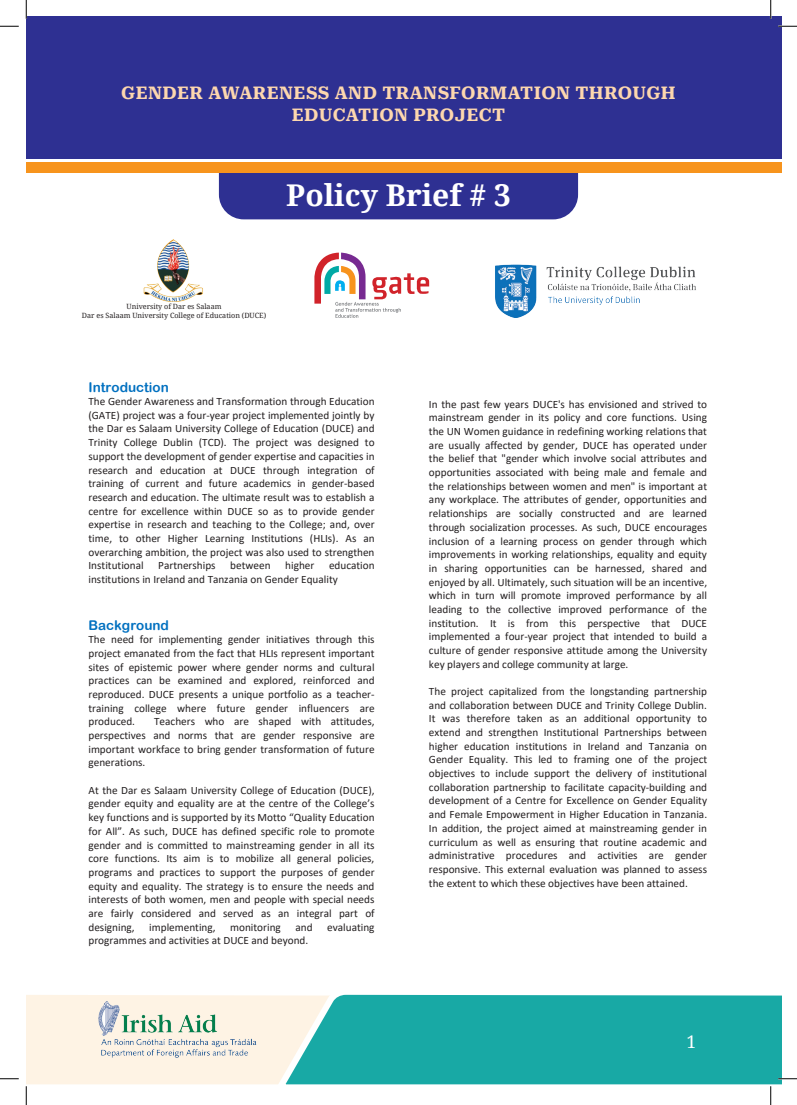
<style>
.page{position:relative;width:797px;height:1105px;background:#fff}
.page>*{position:absolute;margin:0;border:0;box-sizing:border-box;transform-origin:0 0}
.t1{font:700 30px "Droid Serif";color:#fff}
.t2{font:700 17.5px/22.5px "Roboto Serif";letter-spacing:.02em;color:#fdd7ae;text-align:center}
.t3{font:17.5px "Droid Serif";color:#fff}
.t4{font:13.5px "Arial Rounded MT Bold";color:#0070c0}
.t5{font:11.25px/13.6px "Calibri";color:#231f20;text-align:justify}
.t6{font:7.25px "Droid Serif";color:#231f20}
</style>
<div class="page">
<svg style="left:346px;top:994px;width:435px;height:95px"></svg>
<div style="left:219px;top:173px;width:359px;height:46px;background:#2e3092"></div>
<div style="left:26px;top:16px;width:755px;height:142px;background:#2e3092"></div>
<img style="left:495px;top:264px;width:201px;height:54px">
<svg style="left:314px;top:253px;width:115px;height:65px"></svg>
<img style="left:143px;top:239px;width:60px;height:63px">
<div style="left:26px;top:162px;width:755px;height:11px;background:#f7941d"></div>
<svg style="left:0;top:25px;width:19px;height:2px"></svg>
<svg style="left:778px;top:25px;width:19px;height:2px"></svg>
<svg style="left:0;top:1078px;width:19px;height:1px"></svg>
<svg style="left:778px;top:1078px;width:19px;height:1px"></svg>
<svg style="left:25px;top:0;width:2px;height:19px"></svg>
<svg style="left:25px;top:994px;width:321px;height:111px"></svg>
<svg style="left:770px;top:0;width:1px;height:19px"></svg>
<svg style="left:770px;top:1086px;width:1px;height:19px"></svg>
<p class="t2" style="left:121px;top:80px;width:556px">GENDER AWARENESS AND TRANSFORMATION THROUGH<br>EDUCATION PROJECT</p>
<p class="t1" style="left:286px;top:174px;width:226px">Policy Brief # 3</p>
<p class="t6" style="left:127px;top:302px;width:96px">University of Dar es Salaam</p>
<p class="t6" style="left:82px;top:310px;width:186px">Dar es Salaam University College of Education (DUCE)</p>
<p class="t4" style="left:88px;top:379px;width:82px">Introduction</p>
<p class="t5" style="left:88px;top:394px;width:288px">The Gender Awareness and Transformation through Education (GATE) project was a four-year project implemented jointly by the Dar es Salaam University College of Education (DUCE) and Trinity College Dublin (TCD). The project was designed to support the development of gender expertise and capacities in research and education at DUCE through integration of training of current and future academics in gender-based research and education. The ultimate result was to establish a centre for excellence within DUCE so as to provide gender expertise in research and teaching to the College; and, over time, to other Higher Learning Institutions (HLIs). As an overarching ambition, the project was also used to strengthen Institutional</p>
<p class="t5" style="left:158px;top:558px;width:59px">Partnerships</p>
<p class="t5" style="left:230px;top:558px;width:42px">between</p>
<p class="t5" style="left:285px;top:558px;width:31px">higher</p>
<p class="t5" style="left:88px;top:558px;width:287px;text-indent:240px">education institutions in Ireland and Tanzania on Gender Equality</p>
<p class="t4" style="left:88px;top:617px;width:82px">Background</p>
<p class="t5" style="left:88px;top:632px;width:288px">The need for implementing gender initiatives through this project emanated from the fact that HLIs represent important sites of epistemic power where gender norms and cultural practices can be examined and explored, reinforced and reproduced. DUCE presents a unique portfolio as a teacher&shy;training college where future gender influencers are produced.</p>
<p class="t5" style="left:88px;top:714px;width:287px;text-indent:66px">Teachers who are shaped with attitudes, perspectives and norms that are gender responsive are important workface to bring gender transformation of future generations.</p>
<p class="t5" style="left:88px;top:783px;width:288px">At the Dar es Salaam University College of Education (DUCE), gender equity and equality are at the centre of the College’s key functions and is supported by its Motto “Quality Education for All”. As such, DUCE has defined specific role to promote gender and is committed to mainstreaming gender in all its core functions. Its aim is to mobilize all general policies, programs and practices to support the purposes of gender equity and equality. The strategy is to ensure the needs and interests of both women, men and people with special needs are fairly considered and served as an integral part of designing,</p>
<p class="t5" style="left:149px;top:920px;width:68px">implementing,</p>
<p class="t5" style="left:230px;top:920px;width:52px">monitoring</p>
<p class="t5" style="left:295px;top:920px;width:19px">and</p>
<p class="t5" style="left:327px;top:920px;width:49px">evaluating</p>
<p class="t5" style="left:88px;top:933px;width:221px">programmes and activities at DUCE and beyond.</p>
<p class="t5" style="left:429px;top:397px;width:280px">In the past few years DUCE's has envisioned and strived to mainstream gender in its policy and core functions. Using the UN Women guidance in redefining working relations that are usually affected by gender, DUCE has operated under the belief that "gender which involve social attributes and opportunities associated with being male and female and the relationships between women and men" is important at any workplace. The attributes of gender, opportunities and relationships are socially constructed and are learned through socialization processes. As such, DUCE encourages inclusion of a learning process on gender through which improvements in working relationships, equality and equity in sharing opportunities can be harnessed, shared and enjoyed by all. Ultimately, such situation will be an incentive, which in turn will promote improved performance by all leading to the collective improved performance of the institution. It is from this perspective that DUCE implemented a four-year project that intended to build a culture of gender responsive attitude among the University key players and college community at large.</p>
<p class="t5" style="left:429px;top:684px;width:280px">The project capitalized from the longstanding partnership and collaboration between DUCE and Trinity College Dublin.<br>It was therefore taken as an additional opportunity to extend and strengthen Institutional Partnerships between higher education institutions in Ireland and Tanzania on Gender Equality. This led to framing one of the project objectives to include support the delivery of institutional collaboration partnership to facilitate capacity-building and development of a Centre for Excellence on Gender Equality and Female Empowerment in Higher Education in Tanzania.<br>In addition, the project aimed at mainstreaming gender in curriculum as well as ensuring that routine academic and administrative procedures and activities are gender responsive. This external evaluation was planned to assess the extent to which these objectives have been attained.</p>
<h2 class="t3" style="left:686px;top:1030px;width:11px">1</h2>
</div>
